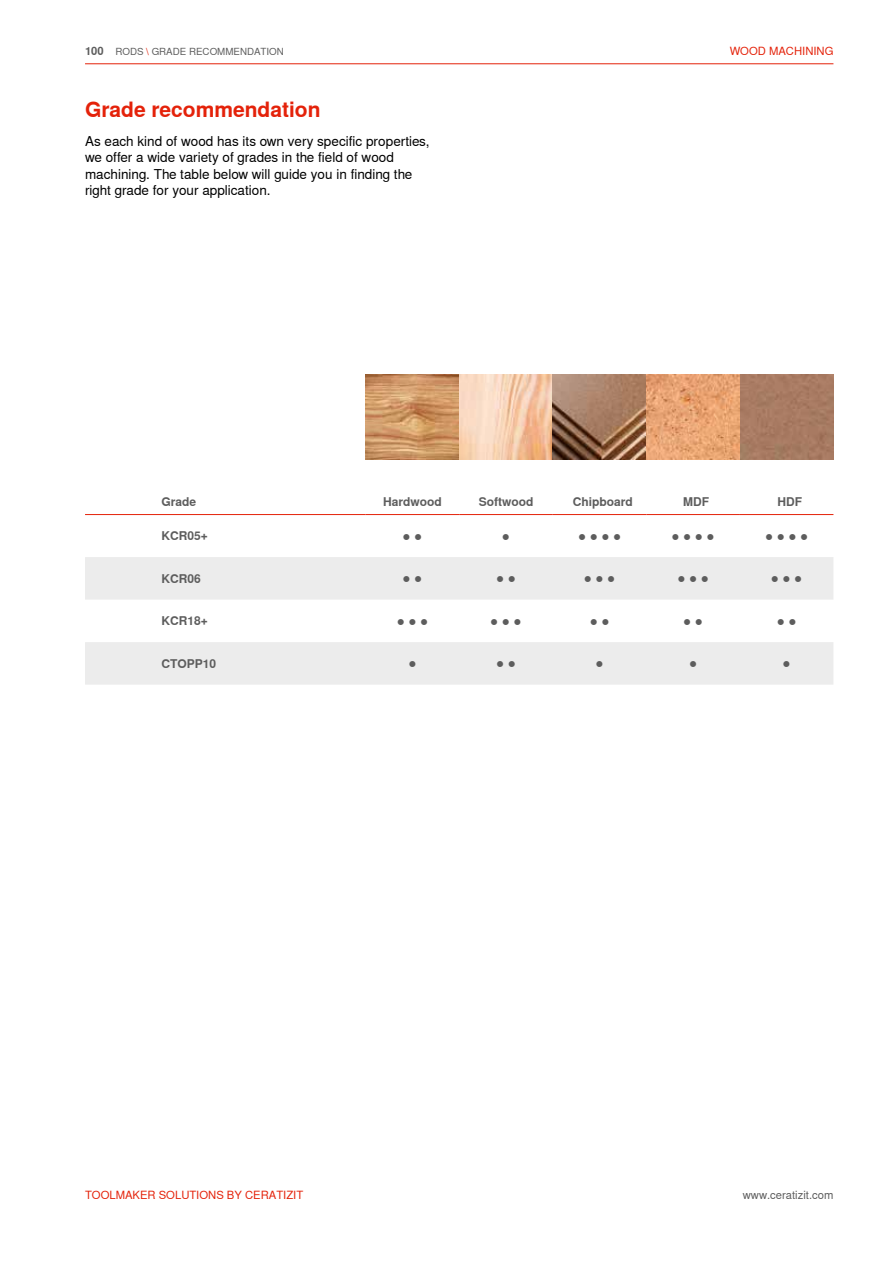
<style>
.page{position:relative;width:893px;height:1263px;background:#fff}
.page>*{position:absolute;margin:0;border:0;box-sizing:border-box;transform-origin:0 0}
.t1{font:700 21px "Ceratizit Sans Global";color:#e4220a}
.t2{font:13.5px/16.5px "Ceratizit Sans Global";color:#000}
.t3{font:700 12px "Ceratizit Sans Global";color:#5d5d5d}
.t4{font:11.25px "Ceratizit Sans Global";color:#e4220a}
.t5{font:11.25px "Ceratizit Sans Global";color:#5d5d5d}
.t6{font:700 11.25px "Ceratizit Sans Global";color:#5d5d5d}
.t7{font:10.5px "Ceratizit Sans Global";color:#5d5d5d}
.t8{font:9.75px "Ceratizit Sans Global";color:#5d5d5d}
.s1{color:#e4220a}
</style>
<div class="page">
<hr style="left:85px;top:64px;width:748px;height:1px;background:#e4220a">
<svg style="left:85px;top:557px;width:748px;height:128px;fill:#ececec"></svg>
<hr style="left:85px;top:514px;width:281px;height:1px;background:#e4220a">
<hr style="left:366px;top:514px;width:93px;height:1px;background:#e4220a">
<hr style="left:459px;top:514px;width:94px;height:1px;background:#e4220a">
<hr style="left:553px;top:514px;width:93px;height:1px;background:#e4220a">
<hr style="left:646px;top:514px;width:94px;height:1px;background:#e4220a">
<hr style="left:740px;top:514px;width:93px;height:1px;background:#e4220a">
<img style="left:365px;top:374px;width:469px;height:85px">
<p class="t6" style="left:85px;top:44px;width:20px">100</p>
<p class="t8" style="left:115px;top:46px;width:170px">RODS <span class="s1">\</span> GRADE RECOMMENDATION</p>
<p class="t4" style="left:730px;top:45px;width:105px">WOOD MACHINING</p>
<h1 class="t1" style="left:85px;top:98px;width:237px">Grade recommendation</h1>
<p class="t2" style="left:85px;top:133px;width:346px">As each kind of wood has its own very specific properties, we offer a wide variety of grades in the field of wood machining. The table below will guide you in finding the right grade for your application.</p>
<p class="t3" style="left:162px;top:495px;width:36px">Grade</p>
<p class="t3" style="left:383px;top:495px;width:60px">Hardwood</p>
<p class="t3" style="left:479px;top:495px;width:56px">Softwood</p>
<p class="t3" style="left:573px;top:495px;width:61px">Chipboard</p>
<p class="t3" style="left:683px;top:495px;width:27px">MDF</p>
<p class="t3" style="left:777px;top:495px;width:26px">HDF</p>
<p class="t3" style="left:162px;top:529px;width:48px">KCR05+</p>
<p class="t7" style="left:402px;top:530px;width:22px">● ●</p>
<p class="t7" style="left:502px;top:530px;width:10px">●</p>
<p class="t7" style="left:578px;top:530px;width:45px">●●●●</p>
<p class="t7" style="left:671px;top:530px;width:45px">●●●●</p>
<p class="t7" style="left:765px;top:530px;width:45px">●●●●</p>
<p class="t3" style="left:162px;top:571px;width:41px">KCR06</p>
<p class="t7" style="left:402px;top:572px;width:22px">● ●</p>
<p class="t7" style="left:496px;top:572px;width:22px">● ●</p>
<p class="t7" style="left:583px;top:572px;width:34px">●●●</p>
<p class="t7" style="left:677px;top:572px;width:34px">●●●</p>
<p class="t7" style="left:771px;top:572px;width:34px">●●●</p>
<p class="t3" style="left:162px;top:614px;width:48px">KCR18+</p>
<p class="t7" style="left:396px;top:615px;width:34px">●●●</p>
<p class="t7" style="left:490px;top:615px;width:34px">●●●</p>
<p class="t7" style="left:589px;top:615px;width:22px">● ●</p>
<p class="t7" style="left:683px;top:615px;width:22px">● ●</p>
<p class="t7" style="left:776px;top:615px;width:22px">● ●</p>
<p class="t3" style="left:162px;top:657px;width:56px">CTOPP10</p>
<p class="t7" style="left:408px;top:657px;width:10px">●</p>
<p class="t7" style="left:496px;top:657px;width:22px">● ●</p>
<p class="t7" style="left:595px;top:657px;width:10px">●</p>
<p class="t7" style="left:689px;top:657px;width:10px">●</p>
<p class="t7" style="left:782px;top:657px;width:10px">●</p>
<p class="t4" style="left:85px;top:1189px;width:220px">TOOLMAKER SOLUTIONS BY CERATIZIT</p>
<p class="t5" style="left:743px;top:1189px;width:92px">www.ceratizit.com</p>
</div>
